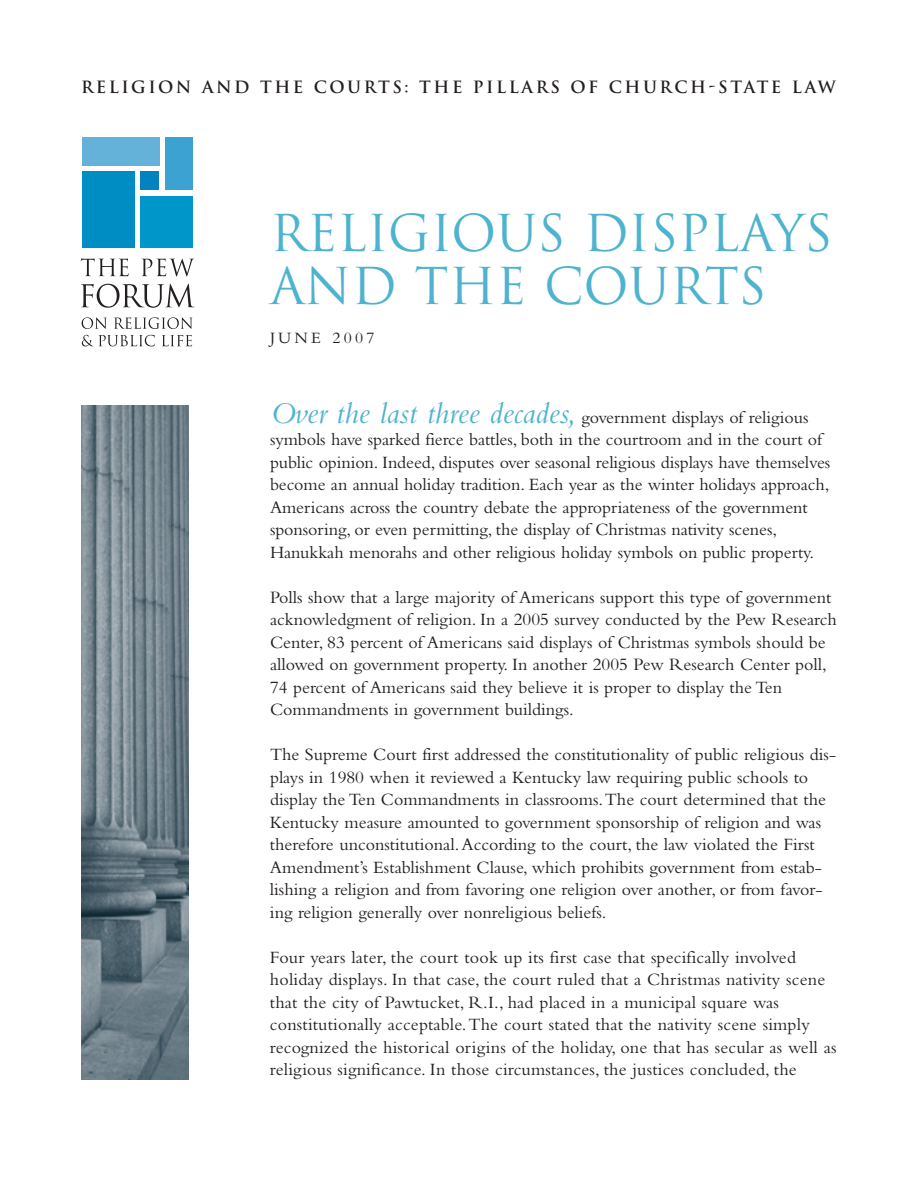
<style>
.page{position:relative;width:918px;height:1188px;background:#fff}
.page>*{position:absolute;margin:0;border:0;box-sizing:border-box;transform-origin:0 0}
.t1{font:49.5px/52.5px "Trajan";color:#4db3cf}
.t2{font:18px/22.5px "Bembo";color:#231f20}
.t3{font:700 16.5px "Trajan";letter-spacing:.15em;color:#231f20}
.t4{font:16.5px "Bembo";letter-spacing:.195em;color:#231f20}
.s1{font-style:italic;font-size:31.5px;color:#4db3cf}
</style>
<div class="page">
<div style="left:141px;top:171px;width:18px;height:19px;background:#0083be"></div>
<div style="left:165px;top:137px;width:28px;height:53px;background:#3ca2d1"></div>
<div style="left:82px;top:171px;width:53px;height:77px;background:#008dc4"></div>
<div style="left:141px;top:196px;width:52px;height:52px;background:#0196ca"></div>
<div style="left:82px;top:137px;width:77px;height:29px;background:#64b1da"></div>
<svg style="left:81px;top:258px;width:48px;height:18px"></svg>
<svg style="left:142px;top:258px;width:52px;height:18px"></svg>
<svg style="left:81px;top:284px;width:113px;height:24px"></svg>
<svg style="left:82px;top:317px;width:25px;height:12px"></svg>
<svg style="left:114px;top:317px;width:79px;height:12px"></svg>
<svg style="left:82px;top:335px;width:73px;height:11px"></svg>
<svg style="left:162px;top:335px;width:30px;height:11px"></svg>
<img style="left:81px;top:405px;width:108px;height:675px">
<p class="t3" style="left:81px;top:78px;width:756px">RELIGION AND THE COURTS: THE PILLARS OF CHURCH-STATE LAW</p>
<h1 class="t1" style="left:270px;top:208px;width:564px">RELIGIOUS DISPLAYS<br>AND THE COURTS</h1>
<p class="t4" style="left:270px;top:333px;width:106px">JUNE 2007</p>
<p class="t2" style="left:270px;top:408px;width:562px"><span class="s1">Over the last three decades,</span> government displays of religious symbols have sparked fierce battles, both in the courtroom and in the court of public opinion. Indeed, disputes over seasonal religious displays have themselves become an annual holiday tradition. Each year as the winter holidays approach, Americans across the country debate the appropriateness of the government sponsoring, or even permitting, the display of Christmas nativity scenes, Hanukkah menorahs and other religious holiday symbols on public property.</p>
<p class="t2" style="left:270px;top:588px;width:568px">Polls show that a large majority of Americans support this type of government acknowledgment of religion. In a 2005 survey conducted by the Pew Research Center, 83 percent of Americans said displays of Christmas symbols should be allowed on government property. In another 2005 Pew Research Center poll, 74 percent of Americans said they believe it is proper to display the Ten Commandments in government buildings.</p>
<p class="t2" style="left:270px;top:745px;width:568px">The Supreme Court first addressed the constitutionality of public religious dis&shy;plays in 1980 when it reviewed a Kentucky law requiring public schools to display the Ten Commandments in classrooms.The court determined that the Kentucky measure amounted to government sponsorship of religion and was therefore unconstitutional.According to the court, the law violated the First Amendment’s Establishment Clause, which prohibits government from estab&shy;lishing a religion and from favoring one religion over another, or from favor&shy;ing religion generally over nonreligious beliefs.</p>
<p class="t2" style="left:270px;top:948px;width:568px">Four years later, the court took up its first case that specifically involved holiday displays. In that case, the court ruled that a Christmas nativity scene that the city of Pawtucket, R.I., had placed in a municipal square was constitutionally acceptable.The court stated that the nativity scene simply recognized the historical origins of the holiday, one that has secular as well as religious significance. In those circumstances, the justices concluded, the</p>
</div>
